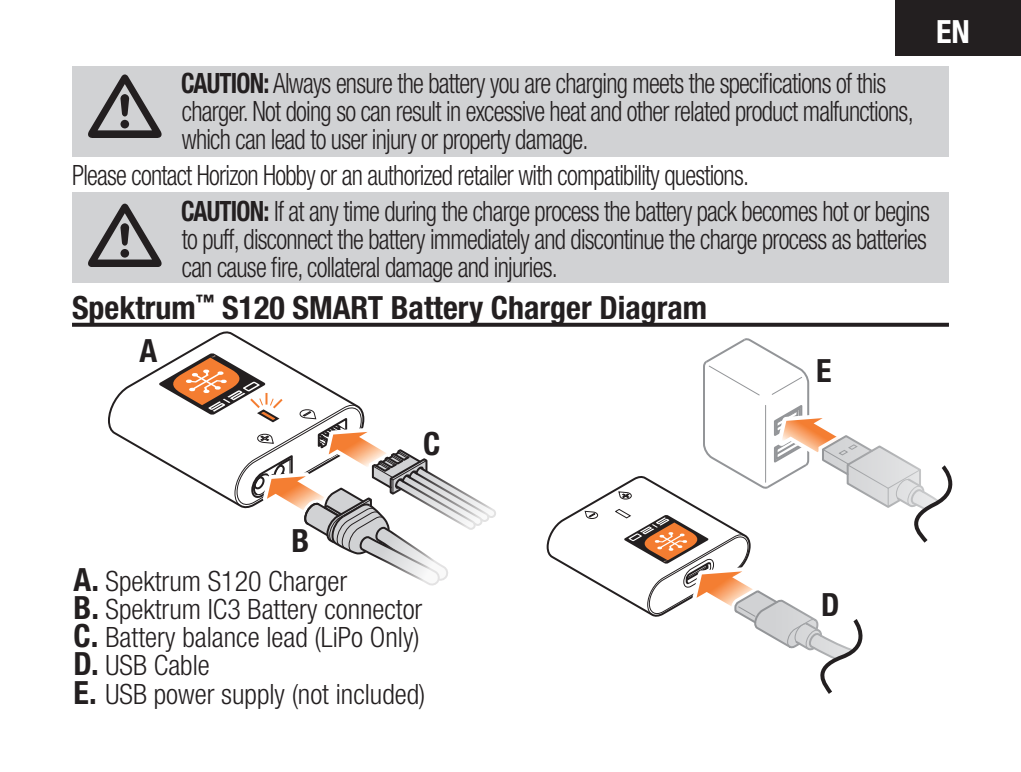
<style>
.page{position:relative;width:1021px;height:772px;background:#fff}
.page>*{position:absolute;margin:0;border:0;box-sizing:border-box;transform-origin:0 0}
.Section_Header{font:700 condensed 32px "Helvetica Neue LT Std";color:#231f20}
.t1{font:700 condensed 32px "Helvetica Neue LT Std";color:#fff}
.body{font:300 condensed 28px/28px "Helvetica Neue LT Std";letter-spacing:-.03em;color:#231f20;scale:.9 1}
.body-2{font:300 condensed 28px "Helvetica Neue LT Std";color:#231f20}
.s1{font-weight:700}
.s2{font-weight:700;font-size:32px}
</style>
<div class="page">
<div style="left:895px;top:0;width:125px;height:55px;background:#231f20"></div>
<div style="left:72px;top:66px;width:876px;height:91px;background:#d1d2d4"></div>
<div style="left:72px;top:192px;width:876px;height:91px;background:#d1d2d4"></div>
<svg style="left:88px;top:74px;width:74px;height:63px"></svg>
<svg style="left:88px;top:203px;width:74px;height:63px"></svg>
<svg style="left:108px;top:331px;width:159px;height:129px"></svg>
<svg style="left:159px;top:353px;width:337px;height:232px"></svg>
<svg style="left:546px;top:338px;width:407px;height:356px"></svg>
<svg style="left:72px;top:322px;width:876px;height:4px;background:#4d494a"></svg>
<p class="t1" style="left:936px;top:13px;width:35px">EN</p>
<p class="body" style="left:181px;top:68px;width:815px"><span class="s1">CAUTION:</span> Always ensure the battery you are charging meets the specifications of this charger. Not doing so can result in excessive heat and other related product malfunctions, which can lead to user injury or property damage.</p>
<p class="body" style="left:72px;top:160px;width:753px">Please contact Horizon Hobby or an authorized retailer with compatibility questions.</p>
<p class="body" style="left:181px;top:196px;width:833px;text-align:justify"><span class="s1">CAUTION:</span> If at any time during the charge process the battery pack becomes hot or begins to puff, disconnect the battery immediately and discontinue the charge process as batteries can cause fire, collateral damage and injuries.</p>
<p class="Section_Header" style="left:72px;top:288px;width:636px">Spektrum<sup>™</sup> S120 SMART Battery Charger Diagram</p>
<p class="Section_Header" style="left:140px;top:331px;width:19px">A</p>
<p class="Section_Header" style="left:816px;top:350px;width:17px">E</p>
<p class="Section_Header" style="left:423px;top:424px;width:19px">C</p>
<p class="Section_Header" style="left:291px;top:521px;width:19px">B</p>
<p class="body-2" style="left:74px;top:565px;width:275px"><span class="s2">A.</span> Spektrum S120 Charger</p>
<p class="body-2" style="left:74px;top:593px;width:350px"><span class="s2">B.</span> Spektrum IC3 Battery connector</p>
<p class="body-2" style="left:74px;top:621px;width:347px"><span class="s2">C.</span> Battery balance lead (LiPo Only)</p>
<p class="body-2" style="left:74px;top:649px;width:138px"><span class="s2">D.</span> USB Cable</p>
<p class="body-2" style="left:74px;top:677px;width:353px"><span class="s2">E.</span> USB power supply (not included)</p>
<p class="Section_Header" style="left:821px;top:584px;width:20px">D</p>
</div>
